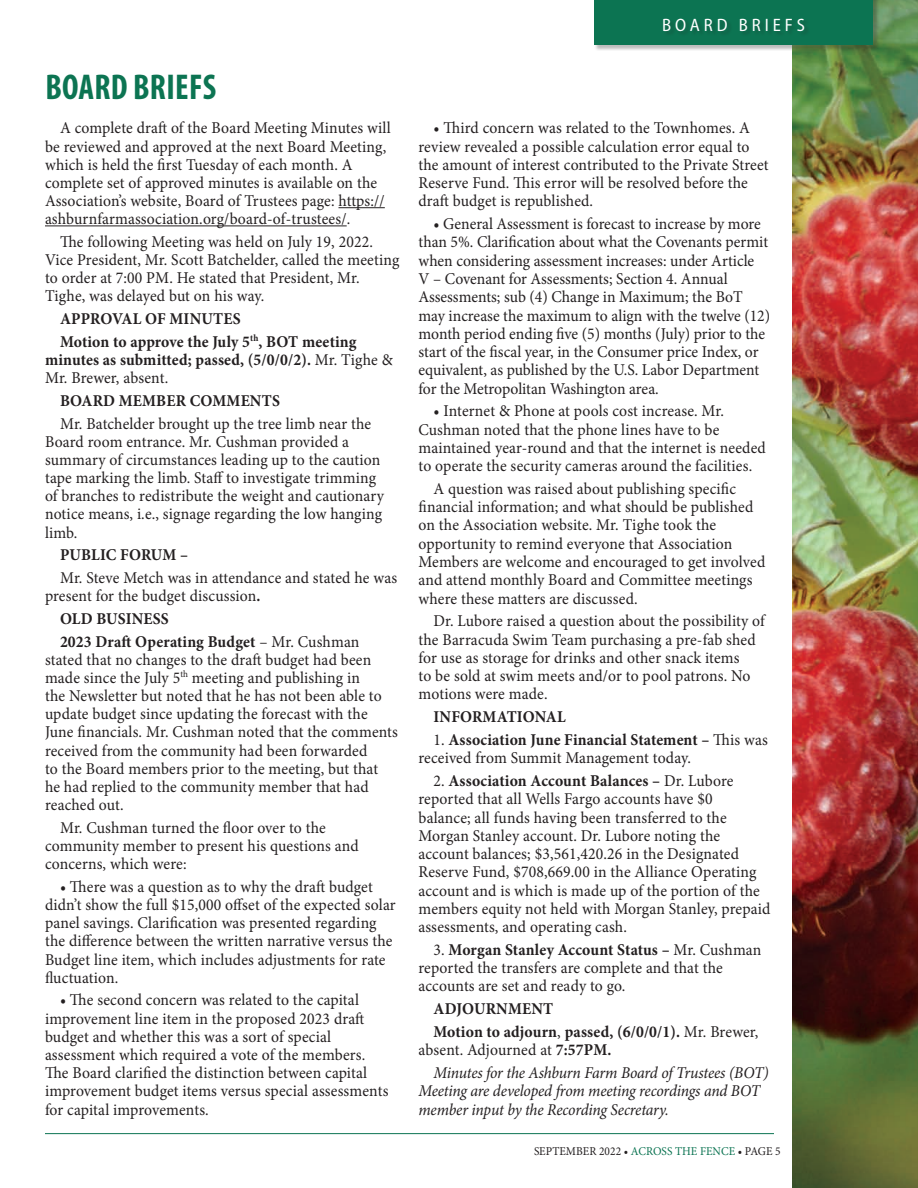
<style>
.page{position:relative;width:918px;height:1188px;background:#fff}
.page>*{position:absolute;margin:0;border:0;box-sizing:border-box;transform-origin:0 0}
.t1{font:700 condensed 36px "Myriad Pro";letter-spacing:.01em;color:#0c7452;scale:.95 1}
.t2{font:semi-condensed 18px "Myriad Pro";letter-spacing:.22em;color:#fff}
.Body_Copy{font:16.5px/18.1px "Minion Pro";letter-spacing:.005em;color:#231f20;scale:.95 1}
.Body_Copy-2{font:700 16.5px/18.1px "Minion Pro";letter-spacing:.01em;color:#231f20;scale:.95 1}
.Body_Copy-3{font:italic 16.5px/18.3px "Minion Pro";letter-spacing:-.015em;color:#231f20;scale:.95 1}
.t3{font:12px "Minion Pro";letter-spacing:.005em;color:#231f20;scale:.95 1}
.s1{font-weight:400}
.s2{font-weight:700}
.s3{color:#0c7452}
</style>
<div class="page">
<img style="left:792px;top:0;width:126px;height:1188px">
<hr style="left:45px;top:1133px;width:729px;height:1px;background:#0c7452">
<div style="left:594px;top:0;width:285px;height:51px;background:#231f20;opacity:.3"></div>
<div style="left:594px;top:0;width:279px;height:45px;background:#0c7452"></div>
<div style="left:664px;top:18px;width:146px;height:19px;background:#0c7050"></div>
<hr style="left:338px;top:207px;width:47px;height:1px;background:#231f20">
<hr style="left:45px;top:225px;width:302px;height:1px;background:#231f20">
<p class="t1" style="left:45px;top:67px;width:181px">BOARD BRIEFS</p>
<p class="Body_Copy" style="left:45px;top:119px;width:366px;text-indent:15px">A complete draft of the Board Meeting Minutes will be reviewed and approved at the next Board Meeting, which is held the first Tuesday of each month. A complete set of approved minutes is available on the Association’s website, Board of Trustees page: https:// ashburnfarmassociation.org/board-of-trustees/.</p>
<p class="Body_Copy" style="left:45px;top:233px;width:375px;text-indent:15px">The following Meeting was held on July 19, 2022.<br>Vice President, Mr. Scott Batchelder, called the meeting to order at 7:00 PM. He stated that President, Mr.<br>Tighe, was delayed but on his way.</p>
<p class="Body_Copy-2" style="left:60px;top:310px;width:192px">APPROVAL OF MINUTES</p>
<p class="Body_Copy-2" style="left:45px;top:332px;width:368px;text-indent:15px">Motion to approve the July 5<sup>th</sup>, BOT meeting minutes as submitted; passed, (5/0/0/2). <span class="s1">Mr. Tighe &amp;<br>Mr. Brewer, absent.</span></p>
<p class="Body_Copy-2" style="left:60px;top:391px;width:233px">BOARD MEMBER COMMENTS</p>
<p class="Body_Copy" style="left:45px;top:414px;width:358px;text-indent:15px">Mr. Batchelder brought up the tree limb near the Board room entrance. Mr. Cushman provided a summary of circumstances leading up to the caution tape marking the limb. Staff to investigate trimming of branches to redistribute the weight and cautionary notice means, i.e., signage regarding the low hanging limb.</p>
<p class="Body_Copy-2" style="left:60px;top:546px;width:136px">PUBLIC FORUM –</p>
<p class="Body_Copy" style="left:45px;top:569px;width:372px;text-indent:15px">Mr. Steve Metch was in attendance and stated he was present for the budget discussion<span class="s2">.</span></p>
<p class="Body_Copy-2" style="left:60px;top:609px;width:116px">OLD BUSINESS</p>
<p class="Body_Copy" style="left:45px;top:632px;width:373px;text-indent:15px"><span class="s2">2023 Draft Operating Budget</span> – Mr. Cushman stated that no changes to the draft budget had been made since the July 5<sup>th</sup> meeting and publishing in<br>the Newsletter but noted that he has not been able to update budget since updating the forecast with the June financials. Mr. Cushman noted that the comments received from the community had been forwarded<br>to the Board members prior to the meeting, but that<br>he had replied to the community member that had reached out.</p>
<p class="Body_Copy" style="left:45px;top:819px;width:332px;text-indent:15px">Mr. Cushman turned the floor over to the community member to present his questions and concerns, which were:</p>
<p class="Body_Copy" style="left:45px;top:878px;width:371px;text-indent:15px">• There was a question as to why the draft budget didn’t show the full $15,000 offset of the expected solar panel savings. Clarification was presented regarding the difference between the written narrative versus the Budget line item, which includes adjustments for rate fluctuation.</p>
<p class="Body_Copy" style="left:45px;top:991px;width:363px;text-indent:15px">• The second concern was related to the capital improvement line item in the proposed 2023 draft budget and whether this was a sort of special assessment which required a vote of the members.<br>The Board clarified the distinction between capital improvement budget items versus special assessments for capital improvements.</p>
<p class="t2" style="left:662px;top:15px;width:144px">BOARD BRIEFS</p>
<p class="Body_Copy" style="left:418px;top:119px;width:370px;text-indent:15px">• Third concern was related to the Townhomes. A review revealed a possible calculation error equal to the amount of interest contributed to the Private Street Reserve Fund. This error will be resolved before the draft budget is republished.</p>
<p class="Body_Copy" style="left:418px;top:215px;width:372px;text-indent:15px">• General Assessment is forecast to increase by more than 5%. Clarification about what the Covenants permit when considering assessment increases: under Article<br>V – Covenant for Assessments; Section 4. Annual Assessments; sub (4) Change in Maximum; the BoT may increase the maximum to align with the twelve (12) month period ending five (5) months (July) prior to the start of the fiscal year, in the Consumer price Index, or equivalent, as published by the U.S. Labor Department for the Metropolitan Washington area.</p>
<p class="Body_Copy" style="left:418px;top:402px;width:367px;text-indent:15px">• Internet &amp; Phone at pools cost increase. Mr.<br>Cushman noted that the phone lines have to be maintained year-round and that the internet is needed to operate the security cameras around the facilities.</p>
<p class="Body_Copy" style="left:418px;top:480px;width:367px;text-indent:15px">A question was raised about publishing specific financial information; and what should be published on the Association website. Mr. Tighe took the opportunity to remind everyone that Association Members are welcome and encouraged to get involved and attend monthly Board and Committee meetings where these matters are discussed.</p>
<p class="Body_Copy" style="left:418px;top:612px;width:366px;text-indent:15px">Dr. Lubore raised a question about the possibility of the Barracuda Swim Team purchasing a pre-fab shed for use as storage for drinks and other snack items<br>to be sold at swim meets and/or to pool patrons. No motions were made.</p>
<p class="Body_Copy-2" style="left:434px;top:708px;width:141px">INFORMATIONAL</p>
<p class="Body_Copy" style="left:418px;top:731px;width:369px;text-indent:15px">1. <span class="s2">Association June Financial Statement –</span> This was received from Summit Management today.</p>
<p class="Body_Copy" style="left:418px;top:772px;width:372px;text-indent:15px">2. <span class="s2">Association Account Balances –</span> Dr. Lubore reported that all Wells Fargo accounts have $0<br>balance; all funds having been transferred to the Morgan Stanley account. Dr. Lubore noting the account balances; $3,561,420.26 in the Designated Reserve Fund, $708,669.00 in the Alliance Operating account and is which is made up of the portion of the members equity not held with Morgan Stanley, prepaid assessments, and operating cash.</p>
<p class="Body_Copy" style="left:418px;top:941px;width:362px;text-indent:15px">3. <span class="s2">Morgan Stanley Account Status –</span> Mr. Cushman reported the transfers are complete and that the accounts are set and ready to go.</p>
<p class="Body_Copy-2" style="left:434px;top:1000px;width:128px">ADJOURNMENT</p>
<p class="Body_Copy-2" style="left:418px;top:1022px;width:359px;text-indent:15px">Motion to adjourn<span class="s1">,</span> passed, (6/0/0/1). <span class="s1">Mr. Brewer, absent. Adjourned at</span> 7:57PM.</p>
<p class="Body_Copy-3" style="left:418px;top:1064px;width:370px;text-indent:15px">Minutes for the Ashburn Farm Board of Trustees (BOT)<br>Meeting are developed from meeting recordings and BOT member input by the Recording Secretary.</p>
<p class="t3" style="left:534px;top:1143px;width:261px">SEPTEMBER 2022 • <span class="s3">ACROSS THE FENCE</span> • PAGE 5</p>
</div>
